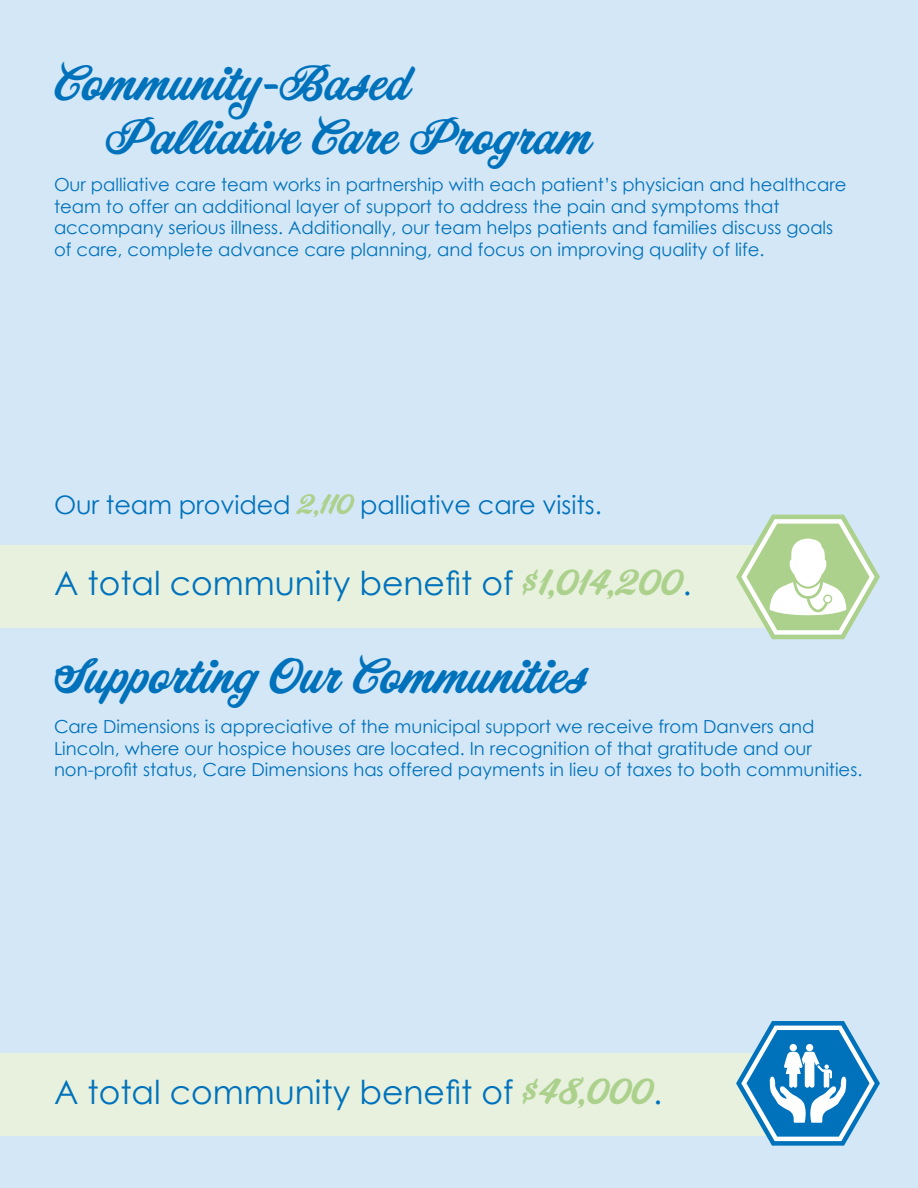
<style>
.page{position:relative;width:918px;height:1188px;background:#d4e7f6}
.page>*{position:absolute;margin:0;border:0;box-sizing:border-box;transform-origin:0 0}
.Body_Text{font:45px/54px "Corner Store JF";color:#0072bc}
.Body_Text-2{font:33px "Century Gothic";color:#0072bc}
.Body_Text-3{font:25.5px "Century Gothic";letter-spacing:-.005em;color:#0072bc}
.Body_Text-4{font:18px/21.6px "Century Gothic";color:#0072bc}
.s1{font-family:"Corner Store JF";color:#acd18c}
</style>
<div class="page">
<div style="left:0;top:545px;width:812px;height:83px;background:#e7f1dd"></div>
<div style="left:0;top:1053px;width:812px;height:82px;background:#e7f1dd"></div>
<svg style="left:736px;top:515px;width:144px;height:124px"></svg>
<svg style="left:736px;top:1021px;width:144px;height:125px"></svg>
<p class="Body_Text" style="left:105px;top:59px;width:487px;text-indent:-51px">Community-Based<br>Palliative Care Program</p>
<p class="Body_Text-4" style="left:54px;top:174px;width:794px">Our palliative care team works in partnership with each patient’s physician and healthcare team to offer an additional layer of support to address the pain and symptoms that accompany serious illness. Additionally, our team helps patients and families discuss goals of care, complete advance care planning, and focus on improving quality of life.</p>
<p class="Body_Text-3" style="left:54px;top:487px;width:549px">Our team provided <span class="s1">2,110</span> palliative care visits.</p>
<p class="Body_Text-2" style="left:54px;top:560px;width:639px">A total community benefit of <span class="s1">$1,014,200</span>.</p>
<p class="Body_Text" style="left:54px;top:652px;width:535px">Supporting Our Communities</p>
<p class="Body_Text-4" style="left:54px;top:716px;width:810px">Care Dimensions is appreciative of the municipal support we receive from Danvers and<br>Lincoln, where our hospice houses are located. In recognition of that gratitude and our non-profit status, Care Dimensions has offered payments in lieu of taxes to both communities.</p>
<p class="Body_Text-2" style="left:54px;top:1069px;width:610px">A total community benefit of <span class="s1">$48,000</span>.</p>
</div>
